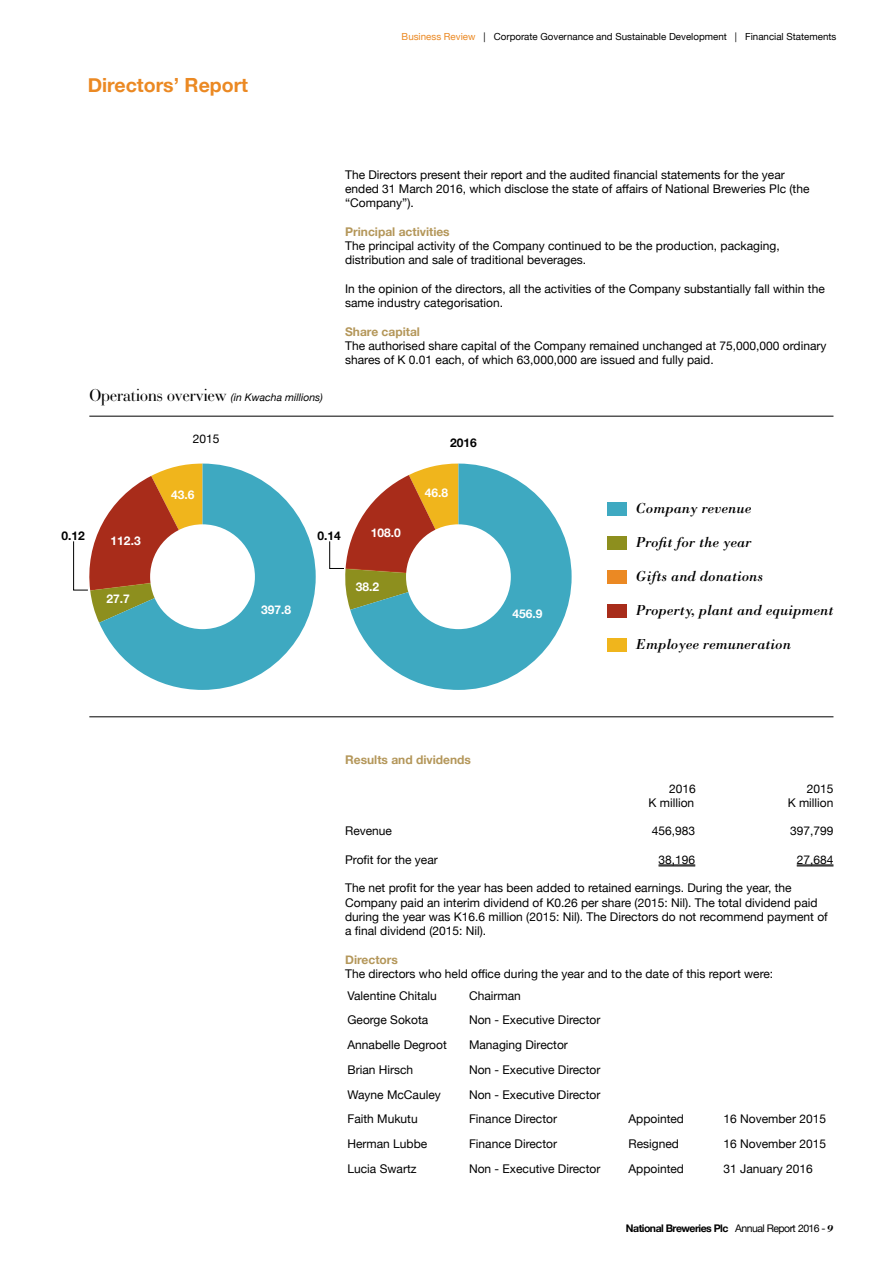
<style>
.page{position:relative;width:893px;height:1263px;background:#fff}
.page>*{position:absolute;margin:0;border:0;box-sizing:border-box;transform-origin:0 0}
.t1{font:700 19.5px "Helvetica Neue";color:#eb8923}
.t2{font:18px "Bauer Bodoni BT";color:#000}
.t3{font:italic 15px "Bodoni BT";color:#000}
.t4{font:12px/14.2px "Helvetica Neue";color:#000}
.t5{font:700 12px "Helvetica Neue";color:#fff}
.t6{font:700 12px "Helvetica Neue";color:#b4975a}
.t7{font:700 12px "Helvetica Neue";color:#000}
.t8{font:700 10.5px "Helvetica Neue";letter-spacing:-.05em;color:#000}
.t9{font:9.75px "Helvetica Neue";color:#000}
.s1{color:#eb8923}
.s2{font-family:"Helvetica Neue";font-style:italic;font-size:10.5px}
.s3{font-weight:700;color:#b4975a}
.s4{font-weight:400}
.s5{font-family:"Bodoni BT";font-style:italic}
</style>
<div class="page">
<hr style="left:658px;top:865px;width:37px;height:1px;background:#000">
<hr style="left:658px;top:866px;width:37px;height:1px;background:#000">
<hr style="left:797px;top:865px;width:36px;height:1px;background:#000">
<hr style="left:797px;top:866px;width:36px;height:1px;background:#000">
<svg style="left:99px;top:464px;width:217px;height:226px;fill:#3ea9c1"></svg>
<svg style="left:350px;top:464px;width:222px;height:226px;fill:#3ea9c1"></svg>
<div style="left:406px;top:524px;width:105px;height:105px;background:#fff;border-radius:50%"></div>
<hr style="left:89px;top:416px;width:744px;height:1px;background:#000">
<hr style="left:89px;top:716px;width:744px;height:1px;background:#000">
<div style="left:607px;top:502px;width:20px;height:14px;background:#3ea9c1"></div>
<div style="left:607px;top:536px;width:20px;height:14px;background:#8d8f1e"></div>
<div style="left:607px;top:570px;width:20px;height:14px;background:#eb8923"></div>
<div style="left:607px;top:605px;width:20px;height:13px;background:#a82c1a"></div>
<div style="left:607px;top:639px;width:20px;height:13px;background:#f0b51c"></div>
<div style="left:150px;top:524px;width:105px;height:105px;background:#fff;border-radius:50%"></div>
<svg style="left:73px;top:464px;width:130px;height:159px"></svg>
<svg style="left:329px;top:464px;width:129px;height:146px"></svg>
<p class="t1" style="left:88px;top:70px;width:162px">Directors’ Report</p>
<p class="t9" style="left:402px;top:30px;width:436px"><span class="s1">Business Review</span> | Corporate Governance and Sustainable Development | Financial Statements</p>
<p class="t2" style="left:89px;top:384px;width:235px">Operations overview <span class="s2">(in Kwacha millions)</span></p>
<p class="t4" style="left:345px;top:168px;width:466px">The Directors present their report and the audited financial statements for the year ended 31 March 2016, which disclose the state of affairs of National Breweries Plc (the “Company”).</p>
<p class="t4" style="left:345px;top:225px;width:436px"><span class="s3">Principal activities<br></span>The principal activity of the Company continued to be the production, packaging, distribution and sale of traditional beverages.</p>
<p class="t4" style="left:345px;top:282px;width:481px">In the opinion of the directors, all the activities of the Company substantially fall within the same industry categorisation.</p>
<p class="t4" style="left:345px;top:325px;width:483px"><span class="s3">Share capital<br></span>The authorised share capital of the Company remained unchanged at 75,000,000 ordinary shares of K 0.01 each, of which 63,000,000 are issued and fully paid.</p>
<p class="t4" style="left:193px;top:432px;width:28px">2015</p>
<p class="t7" style="left:450px;top:433px;width:28px">2016</p>
<p class="t5" style="left:171px;top:485px;width:25px">43.6</p>
<p class="t7" style="left:62px;top:526px;width:25px">0.12</p>
<p class="t7" style="left:318px;top:526px;width:25px">0.14</p>
<p class="t5" style="left:111px;top:532px;width:32px">112.3</p>
<p class="t5" style="left:106px;top:590px;width:25px">27.7</p>
<p class="t5" style="left:261px;top:601px;width:32px">397.8</p>
<p class="t5" style="left:371px;top:523px;width:32px">108.0</p>
<p class="t5" style="left:356px;top:578px;width:25px">38.2</p>
<p class="t5" style="left:425px;top:483px;width:25px">46.8</p>
<p class="t5" style="left:512px;top:604px;width:32px">456.9</p>
<p class="t6" style="left:345px;top:750px;width:127px">Results and dividends</p>
<p class="t3" style="left:636px;top:499px;width:117px">Company revenue</p>
<p class="t3" style="left:636px;top:533px;width:117px">Profit for the year</p>
<p class="t3" style="left:636px;top:567px;width:129px">Gifts and donations</p>
<p class="t3" style="left:636px;top:601px;width:199px">Property, plant and equipment</p>
<p class="t3" style="left:636px;top:635px;width:156px">Employee remuneration</p>
<p class="t4" style="left:669px;top:782px;width:28px">2016</p>
<p class="t4" style="left:807px;top:782px;width:28px">2015</p>
<p class="t4" style="left:648px;top:796px;width:47px">K million</p>
<p class="t4" style="left:788px;top:796px;width:47px">K million</p>
<p class="t4" style="left:345px;top:825px;width:48px">Revenue</p>
<p class="t4" style="left:652px;top:825px;width:45px">456,983</p>
<p class="t4" style="left:790px;top:825px;width:45px">397,799</p>
<p class="t4" style="left:345px;top:853px;width:94px">Profit for the year</p>
<p class="t4" style="left:658px;top:853px;width:38px">38,196</p>
<p class="t4" style="left:797px;top:853px;width:38px">27,684</p>
<p class="t4" style="left:345px;top:882px;width:484px">The net profit for the year has been added to retained earnings. During the year, the Company paid an interim dividend of K0.26 per share (2015: Nil). The total dividend paid during the year was K16.6 million (2015: Nil). The Directors do not recommend payment of a final dividend (2015: Nil).</p>
<p class="t4" style="left:345px;top:953px;width:430px"><span class="s3">Directors<br></span>The directors who held office during the year and to the date of this report were:</p>
<p class="t4" style="left:347px;top:989px;width:91px">Valentine Chitalu</p>
<p class="t4" style="left:469px;top:989px;width:53px">Chairman</p>
<p class="t4" style="left:347px;top:1014px;width:82px">George Sokota</p>
<p class="t4" style="left:469px;top:1014px;width:133px">Non - Executive Director</p>
<p class="t4" style="left:347px;top:1038px;width:101px">Annabelle Degroot</p>
<p class="t4" style="left:469px;top:1038px;width:100px">Managing Director</p>
<p class="t4" style="left:347px;top:1063px;width:67px">Brian Hirsch</p>
<p class="t4" style="left:469px;top:1063px;width:133px">Non - Executive Director</p>
<p class="t4" style="left:347px;top:1088px;width:95px">Wayne McCauley</p>
<p class="t4" style="left:469px;top:1088px;width:133px">Non - Executive Director</p>
<p class="t4" style="left:347px;top:1113px;width:72px">Faith Mukutu</p>
<p class="t4" style="left:469px;top:1113px;width:90px">Finance Director</p>
<p class="t4" style="left:628px;top:1113px;width:57px">Appointed</p>
<p class="t4" style="left:723px;top:1113px;width:104px">16 November 2015</p>
<p class="t4" style="left:347px;top:1137px;width:81px">Herman Lubbe</p>
<p class="t4" style="left:469px;top:1137px;width:90px">Finance Director</p>
<p class="t4" style="left:628px;top:1137px;width:52px">Resigned</p>
<p class="t4" style="left:723px;top:1137px;width:104px">16 November 2015</p>
<p class="t4" style="left:347px;top:1162px;width:71px">Lucia Swartz</p>
<p class="t4" style="left:469px;top:1162px;width:133px">Non - Executive Director</p>
<p class="t4" style="left:628px;top:1162px;width:57px">Appointed</p>
<p class="t4" style="left:723px;top:1162px;width:91px">31 January 2016</p>
<p class="t8" style="left:626px;top:1220px;width:209px">National Breweries Plc <span class="s4">Annual Report 2016 -</span> <span class="s5">9</span></p>
</div>
